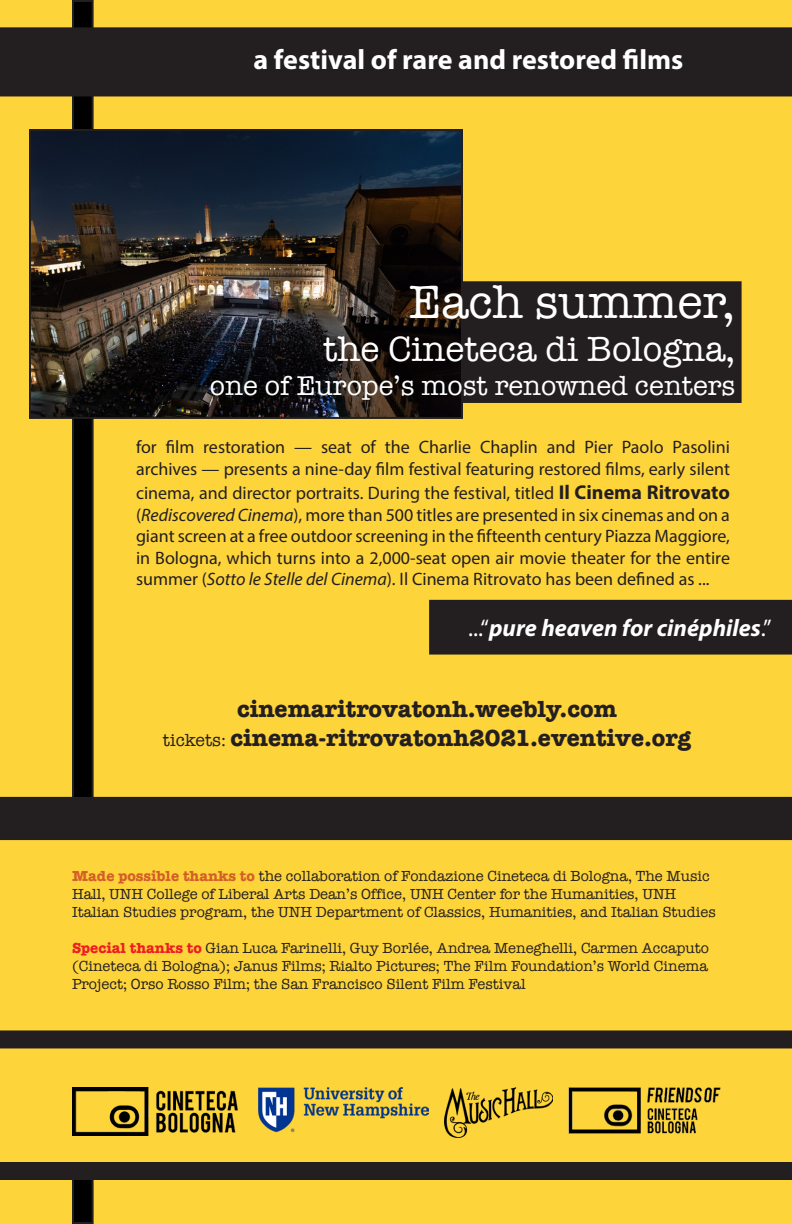
<style>
.page{position:relative;width:792px;height:1224px;background:#fed43b}
.page>*{position:absolute;margin:0;border:0;box-sizing:border-box;transform-origin:0 0}
.t1{font:48px "American Typewriter";color:#fff}
.t2{font:36px "American Typewriter";color:#fff}
.t3{font:28px "American Typewriter";color:#fff}
.t4{font:700 28px "Myriad Pro";color:#fff}
.t5{font:700 24px "American Typewriter";color:#231f20}
.t6{font:italic 700 24px "Myriad Pro";color:#fff}
.t7{font:18px/21.6px "Myriad Pro";color:#231f20}
.t8{font:15px/18px "American Typewriter";color:#231f20}
.s1{font-weight:700;font-size:20px}
.s2{font-style:italic}
.s3{font-weight:400;font-style:normal}
.s4{font-weight:400;font-size:18px}
.s5{font-weight:700;color:#d45e29}
.s6{font-weight:700;color:#ee1d23}
</style>
<div class="page">
<div style="left:463px;top:282px;width:278px;height:120px;background:#231f20"></div>
<div style="left:462px;top:281px;width:280px;height:122px;border:2px solid #231f20"></div>
<img style="left:72px;top:1087px;width:166px;height:48px">
<img style="left:569px;top:1087px;width:152px;height:46px">
<img style="left:259px;top:1087px;width:169px;height:46px">
<img style="left:444px;top:1087px;width:109px;height:51px">
<div style="left:1px;top:1031px;width:790px;height:16px;background:#231f20"></div>
<div style="left:0;top:1030px;width:792px;height:18px;border:2px solid #231f20"></div>
<div style="left:73px;top:1px;width:20px;height:803px;background:#000"></div>
<div style="left:72px;top:0;width:22px;height:805px;border:2px solid #231f20"></div>
<div style="left:1px;top:798px;width:790px;height:41px;background:#231f20"></div>
<div style="left:0;top:797px;width:792px;height:43px;border:2px solid #231f20"></div>
<img style="left:32px;top:132px;width:428px;height:284px">
<div style="left:29px;top:129px;width:434px;height:290px;border:2px solid #231f20"></div>
<div style="left:430px;top:601px;width:361px;height:53px;background:#231f20"></div>
<div style="left:429px;top:600px;width:363px;height:55px;border:2px solid #231f20"></div>
<div style="left:73px;top:1166px;width:20px;height:57px;background:#000"></div>
<div style="left:72px;top:1165px;width:22px;height:59px;border:2px solid #231f20"></div>
<div style="left:0;top:27px;width:792px;height:69px;background:#231f20"></div>
<div style="left:1px;top:1163px;width:790px;height:16px;background:#231f20"></div>
<div style="left:0;top:1162px;width:792px;height:18px;border:2px solid #231f20"></div>
<p class="t4" style="left:254px;top:42px;width:431px">a festival of rare and restored films</p>
<p class="t1" style="left:409px;top:266px;width:328px">Each summer,</p>
<p class="t2" style="left:323px;top:322px;width:414px">the Cineteca di Bologna,</p>
<p class="t3" style="left:210px;top:364px;width:527px">one of Europe’s most renowned centers</p>
<p class="t7" style="left:136px;top:436px;width:596px">for film restoration — seat of the Charlie Chaplin and Pier Paolo Pasolini archives — presents a nine-day film festival featuring restored films, early silent</p>
<p class="t7" style="left:136px;top:482px;width:596px;text-align:justify">cinema, and director portraits. During the festival, titled <span class="s1">Il Cinema Ritrovato </span>(<span class="s2">Rediscovered Cinema</span>), more than 500 titles are presented in six cinemas and on a giant screen at a free outdoor screening in the fifteenth century Piazza Maggiore, in Bologna, which turns into a 2,000-seat open air movie theater for the entire summer (<span class="s2">Sotto le Stelle del Cinema</span>). Il Cinema Ritrovato has been defined as ...</p>
<p class="t6" style="left:468px;top:613px;width:305px"><span class="s3">...“</span>pure heaven for cinéphiles<span class="s3">.”</span></p>
<p class="t5" style="left:237px;top:688px;width:381px">cinemaritrovatonh.weebly.com</p>
<p class="t5" style="left:163px;top:717px;width:530px"><span class="s4">tickets:</span> cinema-ritrovatonh2021.eventive.org</p>
<p class="t8" style="left:72px;top:866px;width:645px"><span class="s5">Made possible thanks to</span> the collaboration of Fondazione Cineteca di Bologna, The Music<br>Hall, UNH College of Liberal Arts Dean’s Office, UNH Center for the Humanities, UNH<br>Italian Studies program, the UNH Department of Classics, Humanities, and Italian Studies</p>
<p class="t8" style="left:72px;top:938px;width:639px;text-align:justify"><span class="s6">Special thanks to</span> Gian Luca Farinelli, Guy Borlée, Andrea Meneghelli, Carmen Accaputo (Cineteca di Bologna); Janus Films; Rialto Pictures; The Film Foundation’s World Cinema Project; Orso Rosso Film; the San Francisco Silent Film Festival</p>
</div>
